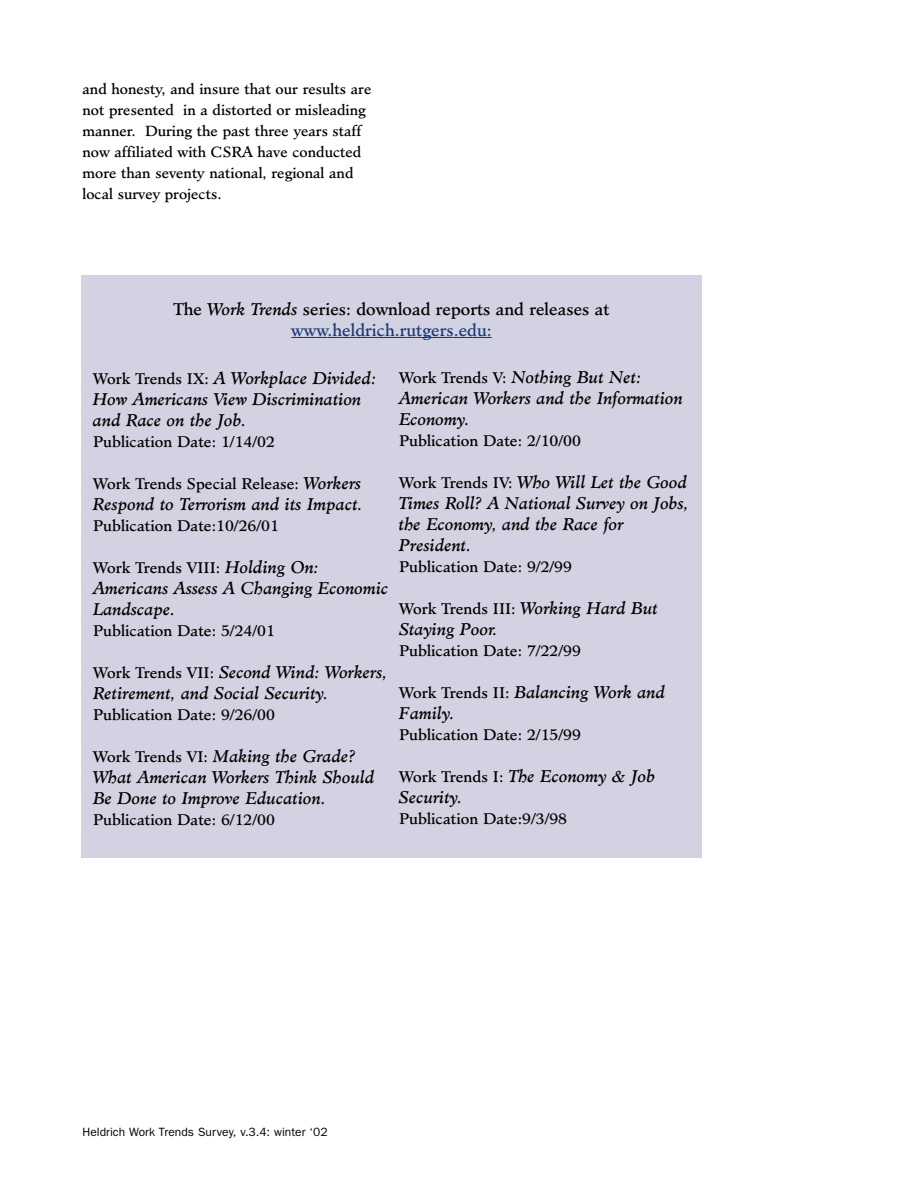
<style>
.page{position:relative;width:918px;height:1188px;background:#fff}
.page>*{position:absolute;margin:0;border:0;box-sizing:border-box;transform-origin:0 0}
.t1{font:italic 16.5px/21px "Minister";color:#000}
.t2{font:16.5px/21px "Minister";color:#000;text-align:center}
.t3{font:15px "Minister";color:#000}
.t4{font:14.25px/21px "Minister";color:#000}
.t5{font:12px "Franklin Gothic";color:#000}
.s1{font-style:italic}
.s2{color:#1a3c77}
.s3{font-style:normal;font-size:15px}
.s4{font-style:italic;font-size:16.5px}
</style>
<div class="page">
<div style="left:81px;top:275px;width:621px;height:582px;background:#d3d2e2"></div>
<hr style="left:291px;top:337px;width:37px;height:1px;background:#1a3c77">
<hr style="left:328px;top:337px;width:78px;height:1px;background:#1a3c77">
<hr style="left:406px;top:337px;width:86px;height:1px;background:#1a3c77">
<p class="t4" style="left:82px;top:79px;width:290px">and honesty, and insure that our results are not presented in a distorted or misleading manner. During the past three years staff now affiliated with CSRA have conducted more than seventy national, regional and local survey projects.</p>
<p class="t2" style="left:173px;top:300px;width:438px">The <span class="s1">Work Trends</span> series: download reports and releases at <span class="s2">www.heldrich.rutgers.edu:</span></p>
<p class="t1" style="left:93px;top:368px;width:285px"><span class="s3">Work Trends IX:</span> A Workplace Divided:<br>How Americans View Discrimination and Race on the Job.</p>
<p class="t3" style="left:93px;top:435px;width:183px">Publication Date: 1/14/02</p>
<p class="t3" style="left:93px;top:477px;width:270px">Work Trends Special Release: <span class="s4">Workers</span></p>
<p class="t1" style="left:93px;top:494px;width:271px">Respond to Terrorism and its Impact.</p>
<p class="t3" style="left:93px;top:519px;width:187px">Publication Date:10/26/01</p>
<p class="t3" style="left:93px;top:561px;width:227px">Work Trends VIII: <span class="s4">Holding On:</span></p>
<p class="t1" style="left:93px;top:578px;width:297px">Americans Assess A Changing Economic<br>Landscape.</p>
<p class="t3" style="left:93px;top:624px;width:183px">Publication Date: 5/24/01</p>
<p class="t1" style="left:93px;top:662px;width:296px"><span class="s3">Work Trends VII:</span> Second Wind: Workers,<br>Retirement, and Social Security.</p>
<p class="t3" style="left:93px;top:708px;width:183px">Publication Date: 9/26/00</p>
<p class="t1" style="left:93px;top:746px;width:283px"><span class="s3">Work Trends VI:</span> Making the Grade?<br>What American Workers Think Should<br>Be Done to Improve Education.</p>
<p class="t3" style="left:93px;top:813px;width:183px">Publication Date: 6/12/00</p>
<p class="t1" style="left:399px;top:368px;width:285px"><span class="s3">Work Trends V:</span> Nothing But Net:<br>American Workers and the Information<br>Economy.</p>
<p class="t3" style="left:399px;top:434px;width:183px">Publication Date: 2/10/00</p>
<p class="t1" style="left:399px;top:473px;width:291px"><span class="s3">Work Trends IV:</span> Who Will Let the Good<br>Times Roll? A National Survey on Jobs, the Economy, and the Race for<br>President.</p>
<p class="t3" style="left:399px;top:560px;width:175px">Publication Date: 9/2/99</p>
<p class="t3" style="left:399px;top:602px;width:261px">Work Trends III: <span class="s4">Working Hard But</span></p>
<p class="t1" style="left:399px;top:620px;width:100px">Staying Poor.</p>
<p class="t3" style="left:399px;top:644px;width:183px">Publication Date: 7/22/99</p>
<p class="t1" style="left:399px;top:683px;width:268px"><span class="s3">Work Trends II:</span> Balancing Work and<br>Family.</p>
<p class="t3" style="left:399px;top:728px;width:183px">Publication Date: 2/15/99</p>
<p class="t1" style="left:399px;top:767px;width:258px"><span class="s3">Work Trends I:</span> The Economy &amp; Job<br>Security.</p>
<p class="t3" style="left:399px;top:812px;width:170px">Publication Date:9/3/98</p>
<p class="t5" style="left:82px;top:1128px;width:247px">Heldrich Work Trends Survey, v.3.4: winter ‘02</p>
</div>
